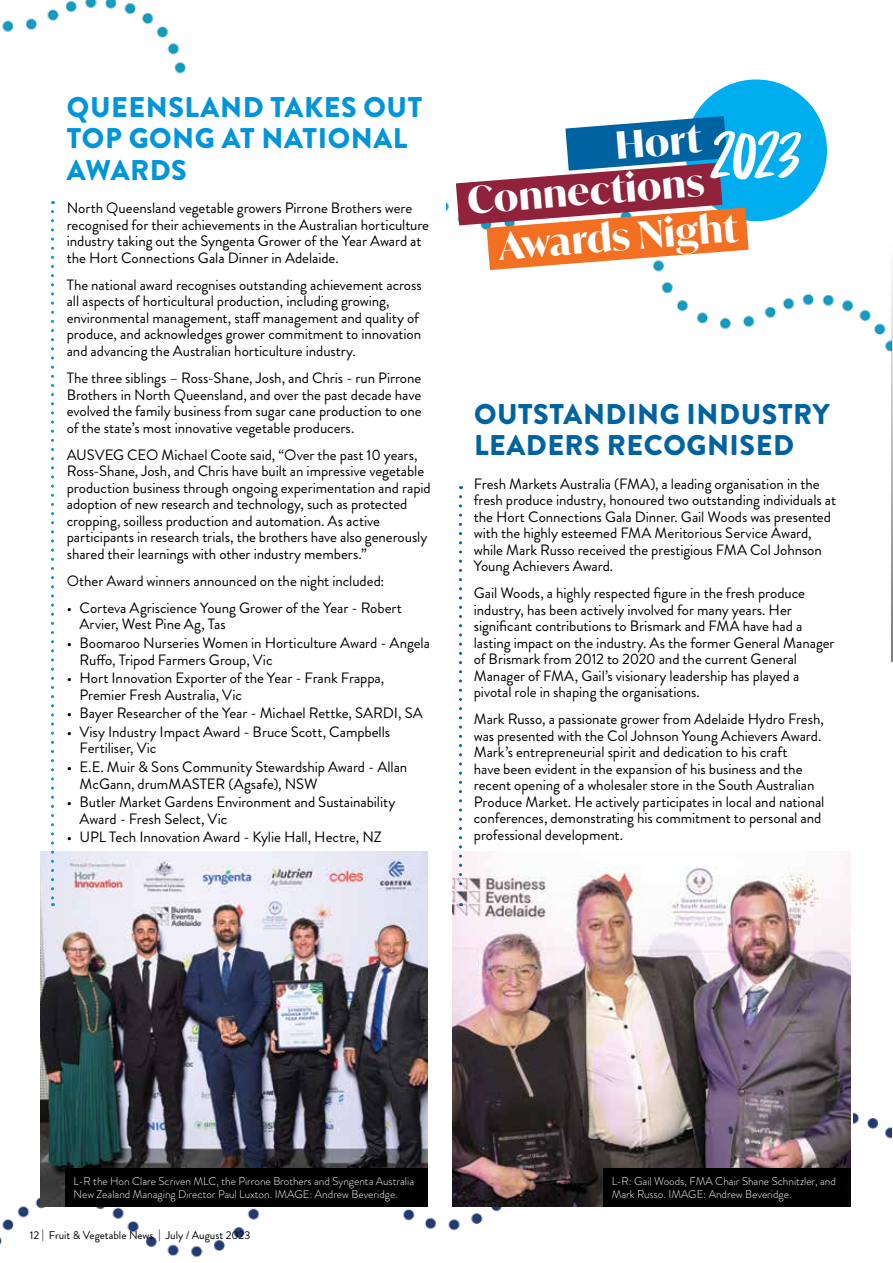
<style>
.page{position:relative;width:893px;height:1263px;background:#fff}
.page>*{position:absolute;margin:0;border:0;box-sizing:border-box;transform-origin:0 0}
.t1{font:70.5px "Problem Solver";color:#fff}
.t2{font:700 37.5px/42.9px "Ivy Mode";color:#fff;text-align:right}
.t3{font:900 28.5px/31.5px "Brandon Grotesque";letter-spacing:.02em;color:#0095da}
.t4{font:900 28.5px/31.5px "Brandon Grotesque";letter-spacing:.02em;color:#0063a1}
.t5{font:15px/16.5px "Brandon Grotesque";letter-spacing:-.005em;color:#000}
.t6{font:300 11.25px/13.5px "Brandon Grotesque";color:#fff}
.t7{font:11.25px "Brandon Grotesque";color:#000}
</style>
<div class="page">
<img style="left:0;top:0;width:891px;height:1258px">
<hr style="left:891px;top:0;width:2px;height:662px;background:#000">
<div style="left:54px;top:80px;width:391px;height:891px;background:#fff"></div>
<div style="left:461px;top:378px;width:391px;height:810px;background:#fff"></div>
<img style="left:453px;top:851px;width:397px;height:355px">
<div style="left:685px;top:79px;width:142px;height:142px;background:#00aeef;border-radius:50%"></div>
<svg style="left:456px;top:116px;width:293px;height:154px"></svg>
<div style="left:603px;top:1168px;width:247px;height:38px;background:#000"></div>
<img style="left:40px;top:851px;width:387px;height:355px">
<div style="left:65px;top:1168px;width:362px;height:38px;background:#000"></div>
<svg style="left:51px;top:212px;width:3px;height:694px"></svg>
<svg style="left:459px;top:497px;width:3px;height:409px"></svg>
<h3 class="t3" style="left:67px;top:91px;width:357px">QUEENSLAND TAKES OUT<br>TOP GONG AT NATIONAL<br>AWARDS</h3>
<p class="t5" style="left:67px;top:200px;width:364px">North Queensland vegetable growers Pirrone Brothers were recognised for their achievements in the Australian horticulture industry taking out the Syngenta Grower of the Year Award at the Hort Connections Gala Dinner in Adelaide.</p>
<p class="t5" style="left:67px;top:277px;width:356px">The national award recognises outstanding achievement across all aspects of horticultural production, including growing, environmental management, staff management and quality of produce, and acknowledges grower commitment to innovation and advancing the Australian horticulture industry.</p>
<p class="t5" style="left:67px;top:370px;width:356px;text-align:justify">The three siblings – Ross-Shane, Josh, and Chris - run Pirrone Brothers in North Queensland, and over the past decade have evolved the family business from sugar cane production to one of the state’s most innovative vegetable producers.</p>
<p class="t5" style="left:67px;top:446px;width:366px">AUSVEG CEO Michael Coote said, “Over the past 10 years, Ross-Shane, Josh, and Chris have built an impressive vegetable production business through ongoing experimentation and rapid adoption of new research and technology, such as protected cropping, soilless production and automation. As active participants in research trials, the brothers have also generously shared their learnings with other industry members.”</p>
<p class="t5" style="left:67px;top:573px;width:319px">Other Award winners announced on the night included:</p>
<p class="t5" style="left:80px;top:600px;width:324px;text-indent:-13px">• Corteva Agriscience Young Grower of the Year - Robert<br>Arvier, West Pine Ag, Tas</p>
<p class="t5" style="left:80px;top:635px;width:352px;text-indent:-13px">• Boomaroo Nurseries Women in Horticulture Award - Angela<br>Ruffo, Tripod Farmers Group, Vic</p>
<p class="t5" style="left:80px;top:670px;width:306px;text-indent:-13px">• Hort Innovation Exporter of the Year - Frank Frappa,<br>Premier Fresh Australia, Vic</p>
<p class="t5" style="left:67px;top:705px;width:357px">• Bayer Researcher of the Year - Michael Rettke, SARDI, SA</p>
<p class="t5" style="left:80px;top:724px;width:312px;text-indent:-13px">• Visy Industry Impact Award - Bruce Scott, Campbells<br>Fertiliser, Vic</p>
<p class="t5" style="left:80px;top:759px;width:329px;text-indent:-13px">• E.E. Muir &amp; Sons Community Stewardship Award - Allan<br>McGann, drumMASTER (Agsafe), NSW</p>
<p class="t5" style="left:80px;top:794px;width:317px;text-indent:-13px">• Butler Market Gardens Environment and Sustainability<br>Award - Fresh Select, Vic</p>
<p class="t5" style="left:67px;top:829px;width:316px">• UPL Tech Innovation Award - Kylie Hall, Hectre, NZ</p>
<h2 class="t2" style="left:462px;top:137px;width:239px;rotate:-5deg">Hort<br>Connections</h2>
<h2 class="t2" style="left:497px;top:226px;width:240px;rotate:-5deg">Awards Night</h2>
<h1 class="t1" style="left:710px;top:112px;width:92px">2023</h1>
<h3 class="t4" style="left:474px;top:398px;width:357px">OUTSTANDING INDUSTRY<br>LEADERS RECOGNISED</h3>
<p class="t5" style="left:474px;top:475px;width:364px">Fresh Markets Australia (FMA), a leading organisation in the fresh produce industry, honoured two outstanding individuals at the Hort Connections Gala Dinner. Gail Woods was presented with the highly esteemed FMA Meritorious Service Award, while Mark Russo received the prestigious FMA Col Johnson Young Achievers Award.</p>
<p class="t5" style="left:474px;top:585px;width:362px">Gail Woods, a highly respected figure in the fresh produce industry, has been actively involved for many years. Her significant contributions to Brismark and FMA have had a lasting impact on the industry. As the former General Manager of Brismark from 2012 to 2020 and the current General Manager of FMA, Gail’s visionary leadership has played a pivotal role in shaping the organisations.</p>
<p class="t5" style="left:474px;top:711px;width:352px">Mark Russo, a passionate grower from Adelaide Hydro Fresh, was presented with the Col Johnson Young Achievers Award.<br>Mark’s entrepreneurial spirit and dedication to his craft<br>have been evident in the expansion of his business and the recent opening of a wholesaler store in the South Australian Produce Market. He actively participates in local and national conferences, demonstrating his commitment to personal and professional development.</p>
<p class="t6" style="left:74px;top:1174px;width:342px">L-R the Hon Clare Scriven MLC, the Pirrone Brothers and Syngenta Australia<br>New Zealand Managing Director Paul Luxton. IMAGE: Andrew Beveridge.</p>
<p class="t7" style="left:30px;top:1227px;width:222px">12 | Fruit &amp; Vegetable News | July / August 2023</p>
<p class="t6" style="left:612px;top:1174px;width:226px">L-R: Gail Woods, FMA Chair Shane Schnitzler, and<br>Mark Russo. IMAGE: Andrew Beveridge.</p>
</div>
